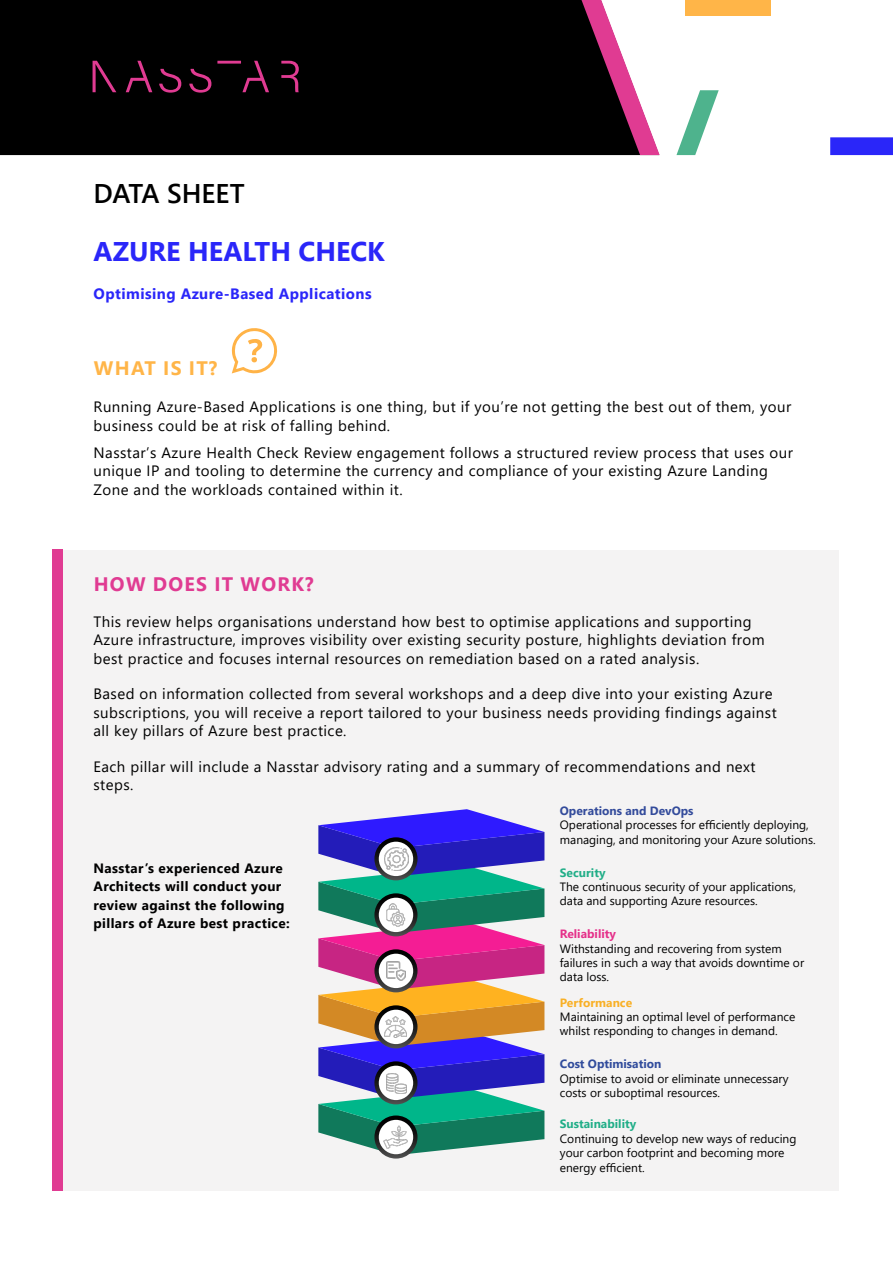
<style>
.page{position:relative;width:893px;height:1263px;background:#fff}
.page>*{position:absolute;margin:0;border:0;box-sizing:border-box;transform-origin:0 0}
.t1{font:700 27px "Segoe UI";color:#2a26f9}
.t2{font:600 27px "Segoe UI";color:#000}
.t3{font:700 19.5px "Segoe UI";letter-spacing:.065em;color:#e03b92}
.t4{font:700 19.5px "Segoe UI";letter-spacing:.065em;color:#ffb548}
.t5{font:15px/18.5px "Segoe UI";letter-spacing:.03em;color:#000}
.t6{font:700 15px "Segoe UI";letter-spacing:.03em;color:#2a26f9}
.t7{font:700 13.5px/18.5px "Segoe UI";letter-spacing:.03em;color:#000}
.t8{font:12px/14.4px "Segoe UI";color:#000}
.t9{font:700 12px "Segoe UI";color:#21ae88}
.t10{font:700 12px "Segoe UI";color:#334b9b}
.t11{font:700 12px "Segoe UI";color:#314c9c}
.t12{font:700 12px "Segoe UI";color:#e5318a}
.t13{font:700 12px "Segoe UI";color:#f9b026}
</style>
<div class="page">
<div style="left:55px;top:550px;width:783px;height:641px;background:#f4f3f3"></div>
<div style="left:52px;top:549px;width:11px;height:642px;background:#e03b92"></div>
<div style="left:0;top:0;width:581px;height:155px;background:#000"></div>
<svg style="left:676px;top:90px;width:43px;height:65px"></svg>
<div style="left:685px;top:0;width:85px;height:16px;background:#ffb548"></div>
<svg style="left:830px;top:137px;width:63px;height:18px"></svg>
<svg style="left:581px;top:0;width:79px;height:155px"></svg>
<svg style="left:159px;top:69px;width:22px;height:24px"></svg>
<svg style="left:189px;top:69px;width:22px;height:24px"></svg>
<svg style="left:281px;top:61px;width:18px;height:31px"></svg>
<svg style="left:93px;top:61px;width:23px;height:31px"></svg>
<svg style="left:217px;top:61px;width:52px;height:31px;background:#210816"></svg>
<svg style="left:126px;top:61px;width:26px;height:31px"></svg>
<svg style="left:232px;top:328px;width:46px;height:46px"></svg>
<div style="left:374px;top:1115px;width:43px;height:43px;background:#484848;border-radius:22px"></div>
<svg style="left:318px;top:809px;width:226px;height:346px"></svg>
<svg style="left:374px;top:837px;width:43px;height:43px"></svg>
<div style="left:379px;top:842px;width:34px;height:34px;background:#fff;border-radius:50%"></div>
<svg style="left:374px;top:893px;width:43px;height:43px"></svg>
<div style="left:379px;top:898px;width:34px;height:34px;background:#fff;border-radius:50%"></div>
<svg style="left:374px;top:949px;width:43px;height:43px"></svg>
<div style="left:379px;top:954px;width:34px;height:34px;background:#fff;border-radius:50%"></div>
<svg style="left:374px;top:1005px;width:43px;height:43px"></svg>
<div style="left:379px;top:1010px;width:34px;height:34px;background:#fff;border-radius:50%"></div>
<svg style="left:374px;top:1061px;width:43px;height:43px"></svg>
<div style="left:379px;top:1066px;width:34px;height:34px;background:#fff;border-radius:50%"></div>
<img style="left:385px;top:848px;width:23px;height:23px">
<img style="left:385px;top:1016px;width:21px;height:21px">
<img style="left:387px;top:961px;width:18px;height:19px">
<img style="left:386px;top:904px;width:20px;height:22px">
<img style="left:387px;top:1074px;width:20px;height:19px">
<img style="left:384px;top:1125px;width:23px;height:23px">
<h1 class="t2" style="left:93px;top:167px;width:153px">DATA SHEET</h1>
<h1 class="t1" style="left:93px;top:226px;width:293px">AZURE HEALTH CHECK</h1>
<p class="t6" style="left:94px;top:280px;width:280px">Optimising Azure-Based Applications</p>
<h2 class="t4" style="left:94px;top:350px;width:125px">WHAT IS IT?</h2>
<p class="t5" style="left:94px;top:396px;width:699px">Running Azure-Based Applications is one thing, but if you’re not getting the best out of them, your business could be at risk of falling behind.</p>
<p class="t5" style="left:94px;top:442px;width:701px">Nasstar’s Azure Health Check Review engagement follows a structured review process that uses our unique IP and tooling to determine the currency and compliance of your existing Azure Landing<br>Zone and the workloads contained within it.</p>
<h2 class="t3" style="left:94px;top:566px;width:221px">HOW DOES IT WORK?</h2>
<p class="t5" style="left:93px;top:611px;width:673px">This review helps organisations understand how best to optimise applications and supporting<br>Azure infrastructure, improves visibility over existing security posture, highlights deviation from best practice and focuses internal resources on remediation based on a rated analysis.</p>
<p class="t5" style="left:93px;top:683px;width:685px">Based on information collected from several workshops and a deep dive into your existing Azure subscriptions, you will receive a report tailored to your business needs providing findings against all key pillars of Azure best practice.</p>
<p class="t5" style="left:93px;top:756px;width:664px">Each pillar will include a Nasstar advisory rating and a summary of recommendations and next steps.</p>
<p class="t7" style="left:93px;top:858px;width:198px">Nasstar’s experienced Azure<br>Architects will conduct your review against the following pillars of Azure best practice:</p>
<p class="t10" style="left:560px;top:799px;width:135px">Operations and DevOps</p>
<p class="t8" style="left:560px;top:817px;width:257px">Operational processes for efficiently deploying, managing, and monitoring your Azure solutions.</p>
<p class="t9" style="left:560px;top:861px;width:47px">Security</p>
<p class="t8" style="left:560px;top:878px;width:238px">The continuous security of your applications, data and supporting Azure resources.</p>
<p class="t12" style="left:560px;top:923px;width:58px">Reliability</p>
<p class="t8" style="left:560px;top:940px;width:246px">Withstanding and recovering from system failures in such a way that avoids downtime or data loss.</p>
<p class="t13" style="left:560px;top:991px;width:74px">Performance</p>
<p class="t8" style="left:560px;top:1008px;width:237px">Maintaining an optimal level of performance whilst responding to changes in demand.</p>
<p class="t11" style="left:560px;top:1053px;width:103px">Cost Optimisation</p>
<p class="t8" style="left:560px;top:1070px;width:230px">Optimise to avoid or eliminate unnecessary costs or suboptimal resources.</p>
<p class="t9" style="left:560px;top:1113px;width:78px">Sustainability</p>
<p class="t8" style="left:560px;top:1130px;width:238px">Continuing to develop new ways of reducing your carbon footprint and becoming more energy efficient.</p>
</div>
